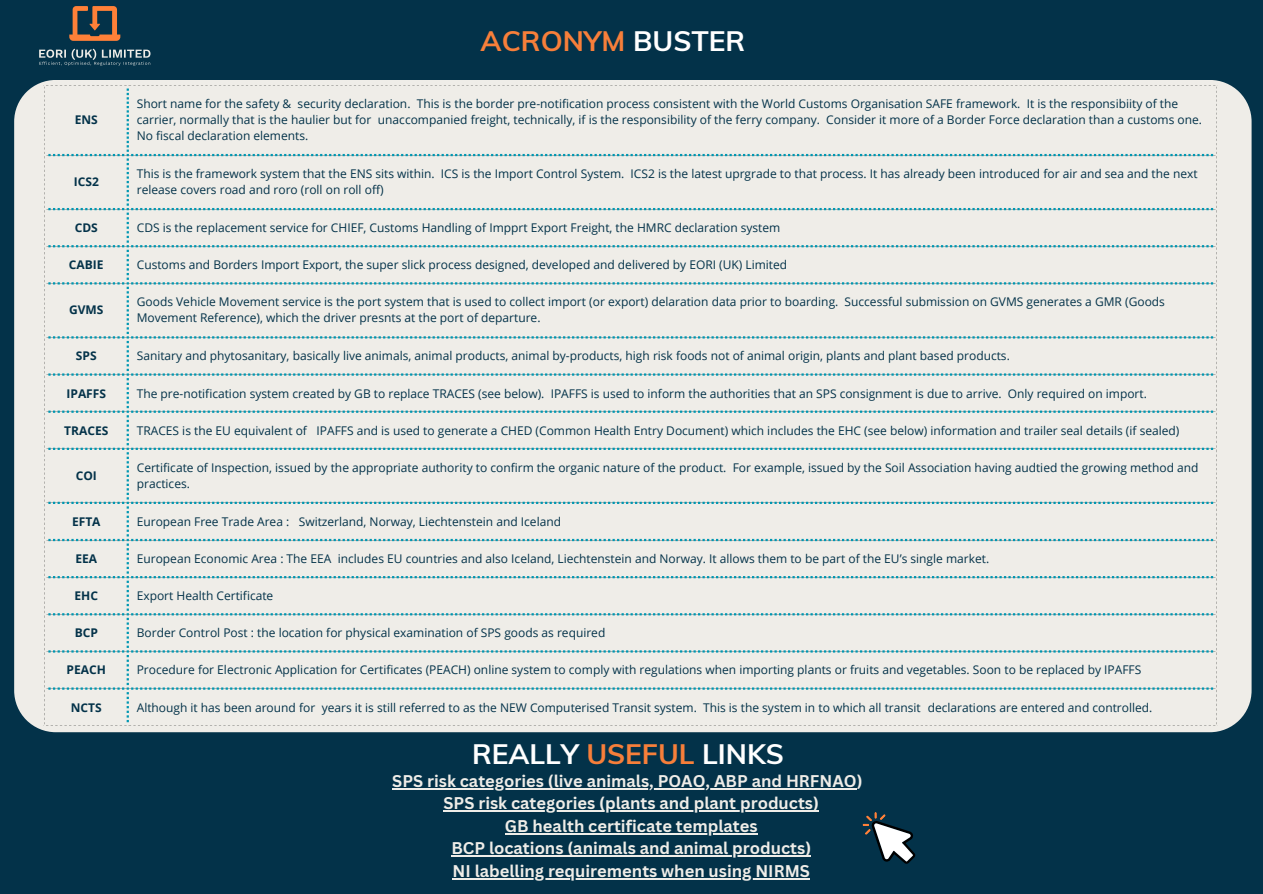
<style>
.page{position:relative;width:1263px;height:894px;background:#fff}
.page>*{position:absolute;margin:0;border:0;box-sizing:border-box;transform-origin:0 0}
.t1{font:700 28.05px "Muli";color:#fff}
.t2{font:700 28.05px "Muli";color:#f77f3a}
.t3{font:700 16.5px "Canva Sans";color:#efede8}
.t4{font:12px/16px "Open Sans";color:#033249}
.t5{font:700 12px "Open Sans";color:#033249}
.s1{color:#fff}
.s2{color:#f77f3a}
</style>
<div class="page">
<div style="left:0;top:0;width:1263px;height:893px;background:#033249"></div>
<svg style="left:39px;top:49px;width:111px;height:17px"></svg>
<svg style="left:69px;top:6px;width:51px;height:35px"></svg>
<div style="left:14px;top:80px;width:1237px;height:652px;background:#efede8"></div>
<div style="left:131px;top:84px;width:1087px;height:642px;background:#efede8"></div>
<div style="left:131px;top:154px;width:1082px;height:535px;background:#efede8"></div>
<svg style="left:44px;top:84px;width:85px;height:642px;background:#e5e8e5"></svg>
<svg style="left:862px;top:812px;width:53px;height:51px"></svg>
<hr style="left:392px;top:787px;width:465px;height:1px;background:#efede8">
<hr style="left:443px;top:810px;width:376px;height:1px;background:#efede8">
<hr style="left:505px;top:832px;width:253px;height:1px;background:#efede8">
<hr style="left:451px;top:855px;width:360px;height:1px;background:#efede8">
<hr style="left:453px;top:877px;width:357px;height:1px;background:#efede8">
<p class="t5" style="left:75px;top:111px;width:25px">ENS</p>
<p class="t2" style="left:481px;top:22px;width:266px">ACRONYM <span class="s1">BUSTER</span></p>
<p class="t4" style="left:137px;top:96px;width:1067px">Short name for the safety &amp; security declaration. This is the border pre-notification process consistent with the World Customs Organisation SAFE framework. It is the responsibiity of the carrier, normally that is the haulier but for unaccompanied freight, technically, if is the responsibility of the ferry company. Consider it more of a Border Force declaration than a customs one.<br>No fiscal declaration elements.</p>
<p class="t5" style="left:74px;top:173px;width:27px">ICS2</p>
<p class="t4" style="left:137px;top:165px;width:1062px">This is the framework system that the ENS sits within. ICS is the Import Control System. ICS2 is the latest uprgrade to that process. It has already been introduced for air and sea and the next release covers road and roro (roll on roll off)</p>
<p class="t5" style="left:75px;top:219px;width:25px">CDS</p>
<p class="t4" style="left:137px;top:219px;width:645px">CDS is the replacement service for CHIEF, Customs Handling of Impprt Export Freight, the HMRC declaration system</p>
<p class="t5" style="left:69px;top:256px;width:36px">CABIE</p>
<p class="t4" style="left:137px;top:256px;width:652px">Customs and Borders Import Export, the super slick process designed, developed and delivered by EORI (UK) Limited</p>
<p class="t5" style="left:69px;top:301px;width:36px">GVMS</p>
<p class="t4" style="left:137px;top:293px;width:1030px">Goods Vehicle Movement service is the port system that is used to collect import (or export) delaration data prior to boarding. Successful submission on GVMS generates a GMR (Goods<br>Movement Reference), which the driver presnts at the port of departure.</p>
<p class="t5" style="left:76px;top:347px;width:22px">SPS</p>
<p class="t4" style="left:137px;top:347px;width:875px">Sanitary and phytosanitary, basically live animals, animal products, animal by-products, high risk foods not of animal origin, plants and plant based products.</p>
<p class="t5" style="left:67px;top:384px;width:41px">IPAFFS</p>
<p class="t4" style="left:137px;top:385px;width:1012px">The pre-notification system created by GB to replace TRACES (see below). IPAFFS is used to inform the authorities that an SPS consignment is due to arrive. Only required on import.</p>
<p class="t5" style="left:64px;top:422px;width:46px">TRACES</p>
<p class="t4" style="left:137px;top:422px;width:1044px">TRACES is the EU equivalent of IPAFFS and is used to generate a CHED (Common Health Entry Document) which includes the EHC (see below) information and trailer seal details (if sealed)</p>
<p class="t5" style="left:76px;top:467px;width:23px">COI</p>
<p class="t4" style="left:137px;top:459px;width:1063px">Certificate of Inspection, issued by the appropriate authority to confirm the organic nature of the product. For example, issued by the Soil Association having audtied the growing method and practices.</p>
<p class="t5" style="left:72px;top:513px;width:30px">EFTA</p>
<p class="t4" style="left:137px;top:513px;width:426px">European Free Trade Area : Switzerland, Norway, Liechtenstein and Iceland</p>
<p class="t5" style="left:75px;top:550px;width:23px">EEA</p>
<p class="t4" style="left:137px;top:550px;width:854px">European Economic Area : The EEA includes EU countries and also Iceland, Liechtenstein and Norway. It allows them to be part of the EU’s single market.</p>
<p class="t5" style="left:75px;top:587px;width:25px">EHC</p>
<p class="t4" style="left:137px;top:587px;width:138px">Export Health Certificate</p>
<p class="t5" style="left:75px;top:624px;width:25px">BCP</p>
<p class="t4" style="left:137px;top:624px;width:470px">Border Control Post : the location for physical examination of SPS goods as required</p>
<p class="t5" style="left:67px;top:661px;width:41px">PEACH</p>
<p class="t4" style="left:137px;top:661px;width:1006px">Procedure for Electronic Application for Certificates (PEACH) online system to comply with regulations when importing plants or fruits and vegetables. Soon to be replaced by IPAFFS</p>
<p class="t5" style="left:71px;top:698px;width:32px">NCTS</p>
<p class="t4" style="left:137px;top:698px;width:1017px">Although it has been around for years it is still referred to as the NEW Computerised Transit system. This is the system in to which all transit declarations are entered and controlled.</p>
<p class="t1" style="left:472px;top:735px;width:313px">REALLY <span class="s2">USEFUL</span> LINKS</p>
<p class="t3" style="left:392px;top:769px;width:472px">SPS risk categories (live animals, POAO, ABP and HRFNAO)</p>
<p class="t3" style="left:443px;top:791px;width:377px">SPS risk categories (plants and plant products)</p>
<p class="t3" style="left:505px;top:814px;width:254px">GB health certificate templates</p>
<p class="t3" style="left:451px;top:836px;width:361px">BCP locations (animals and animal products)</p>
<p class="t3" style="left:453px;top:859px;width:359px">NI labelling requirements when using NIRMS</p>
</div>
